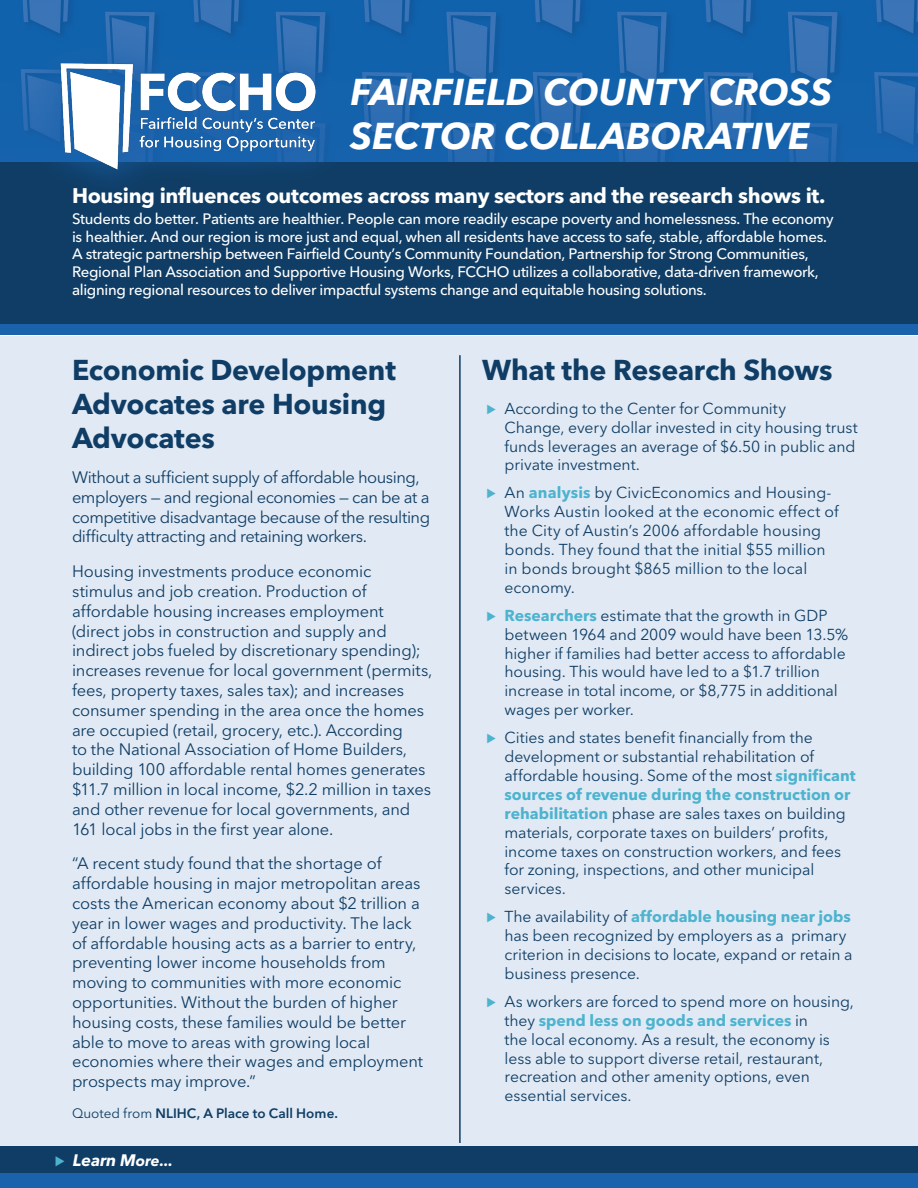
<style>
.page{position:relative;width:918px;height:1188px;background:#fff}
.page>*{position:absolute;margin:0;border:0;box-sizing:border-box;transform-origin:0 0}
.BODY_Intro{font:italic 700 37.05px/44.4px "Avenir Next LT Pro";color:#fff}
.BODY_Intro-2{font:700 28.5px/34.2px "Avenir Next LT Pro";letter-spacing:-.01em;color:#0f3d65}
.t1{font:700 21px "Avenir Next LT Pro";letter-spacing:-.015em;color:#fff}
.BODY_Intro-3{font:16.5px/19.8px "Avenir Next LT Pro";letter-spacing:-.01em;color:#0f3d65}
.BODY_Intro-4{font:16.5px/19.8px "Avenir Next LT Pro";letter-spacing:-.03em;color:#0f3d65}
.t2{font:italic 700 16.5px "Avenir Next LT Pro";letter-spacing:-.005em;color:#fff}
.t3{font:15.75px/18.9px "Avenir Next LT Pro";letter-spacing:-.005em;color:#0f3d65}
.t4{font:500 15px/17.9px "Avenir Next LT Pro";letter-spacing:-.02em;color:#fff}
.BODY_Intro-5{font:600 13.5px "Avenir Next LT Pro";letter-spacing:.005em;color:#0f3d65}
.s1{font-weight:400}
.s2{font-family:"Proxima Nova";font-style:normal;color:#4db3cf}
.s3{font-size:15px}
.s4{font-family:"Proxima Nova";font-weight:700;color:#4db3cf}
.s5{font-weight:700;color:#4db3cf}
</style>
<div class="page">
<div style="left:0;top:336px;width:918px;height:852px;background:#e1eaf4"></div>
<div style="left:0;top:0;width:918px;height:335px;background:#1a62ac"></div>
<div style="left:0;top:1173px;width:918px;height:15px;background:#1a62ac"></div>
<img style="left:21px;top:0;width:897px;height:162px">
<div style="left:0;top:162px;width:918px;height:162px;background:#0f3d65"></div>
<div style="left:24px;top:25px;width:328px;height:180px;background:#1a62ac;opacity:.77"></div>
<img style="left:59px;top:51px;width:282px;height:123px">
<hr style="left:459px;top:355px;width:2px;height:788px;background:#0f3d65">
<div style="left:0;top:1146px;width:918px;height:27px;background:#0f3d65"></div>
<p class="BODY_Intro" style="left:350px;top:69px;width:483px">FAIRFIELD COUNTY CROSS<br>SECTOR COLLABORATIVE</p>
<h3 class="t1" style="left:72px;top:183px;width:755px">Housing influences outcomes across many sectors and the research shows it.</h3>
<p class="t4" style="left:72px;top:210px;width:763px">Students do better. Patients are healthier. People can more readily escape poverty and homelessness. The economy is healthier. And our region is more just and equal, when all residents have access to safe, stable, affordable homes.<br>A strategic partnership between Fairfield County’s Community Foundation, Partnership for Strong Communities, Regional Plan Association and Supportive Housing Works, FCCHO utilizes a collaborative, data-driven framework, aligning regional resources to deliver impactful systems change and equitable housing solutions.</p>
<p class="BODY_Intro-2" style="left:72px;top:353px;width:325px">Economic Development<br>Advocates are Housing<br>Advocates</p>
<p class="BODY_Intro-4" style="left:72px;top:467px;width:360px">Without a sufficient supply of affordable housing, employers — and regional economies — can be at a competitive disadvantage because of the resulting difficulty attracting and retaining workers.</p>
<p class="BODY_Intro-3" style="left:72px;top:562px;width:362px">Housing investments produce economic stimulus and job creation. Production of affordable housing increases employment (direct jobs in construction and supply and indirect jobs fueled by discretionary spending); increases revenue for local government (permits, fees, property taxes, sales tax); and increases consumer spending in the area once the homes are occupied (retail, grocery, etc.). According<br>to the National Association of Home Builders, building 100 affordable rental homes generates $11.7 million in local income, $2.2 million in taxes and other revenue for local governments, and 161 local jobs in the first year alone.</p>
<p class="BODY_Intro-3" style="left:72px;top:854px;width:353px">“A recent study found that the shortage of affordable housing in major metropolitan areas costs the American economy about $2 trillion a year in lower wages and productivity. The lack of affordable housing acts as a barrier to entry, preventing lower income households from moving to communities with more economic opportunities. Without the burden of higher housing costs, these families would be better able to move to areas with growing local economies where their wages and employment prospects may improve.”</p>
<p class="BODY_Intro-5" style="left:72px;top:1105px;width:267px"><span class="s1">Quoted from</span> NLIHC, A Place to Call Home.</p>
<p class="t2" style="left:55px;top:1150px;width:120px"><span class="s2">⊲</span> Learn M<span class="s3">ore...</span></p>
<p class="BODY_Intro-2" style="left:482px;top:353px;width:352px">What the Research Shows</p>
<p class="t3" style="left:505px;top:399px;width:355px;text-indent:-18px"><span class="s4">⊲</span> According to the Center for Community<br>Change, every dollar invested in city housing trust funds leverages an average of $6.50 in public and private investment.</p>
<p class="t3" style="left:505px;top:483px;width:336px;text-indent:-18px"><span class="s4">⊲</span> An <span class="s5">analysis</span> by CivicEconomics and Housing-Works Austin looked at the economic effect of the City of Austin’s 2006 affordable housing bonds. They found that the initial $55 million in bonds brought $865 million to the local economy.</p>
<p class="t3" style="left:505px;top:606px;width:345px;text-indent:-18px"><span class="s4">⊲</span> <span class="s5">Researchers</span> estimate that the growth in GDP between 1964 and 2009 would have been 13.5% higher if families had better access to affordable housing. This would have led to a $1.7 trillion increase in total income, or $8,775 in additional wages per worker.</p>
<p class="t3" style="left:505px;top:728px;width:353px;text-indent:-18px"><span class="s4">⊲</span> Cities and states benefit financially from the development or substantial rehabilitation of affordable housing. Some of the most <span class="s5">significant sources of revenue during the construction or rehabilitation</span> phase are sales taxes on building materials, corporate taxes on builders’ profits, income taxes on construction workers, and fees for zoning, inspections, and other municipal services.</p>
<p class="t3" style="left:505px;top:907px;width:350px;text-indent:-18px"><span class="s4">⊲</span> The availability of <span class="s5">affordable housing near jobs </span>has been recognized by employers as a primary criterion in decisions to locate, expand or retain a business presence.</p>
<p class="t3" style="left:505px;top:992px;width:351px;text-indent:-18px"><span class="s4">⊲</span> As workers are forced to spend more on housing, they <span class="s5">spend less on goods and services</span> in<br>the local economy. As a result, the economy is less able to support diverse retail, restaurant, recreation and other amenity options, even essential services.</p>
</div>
